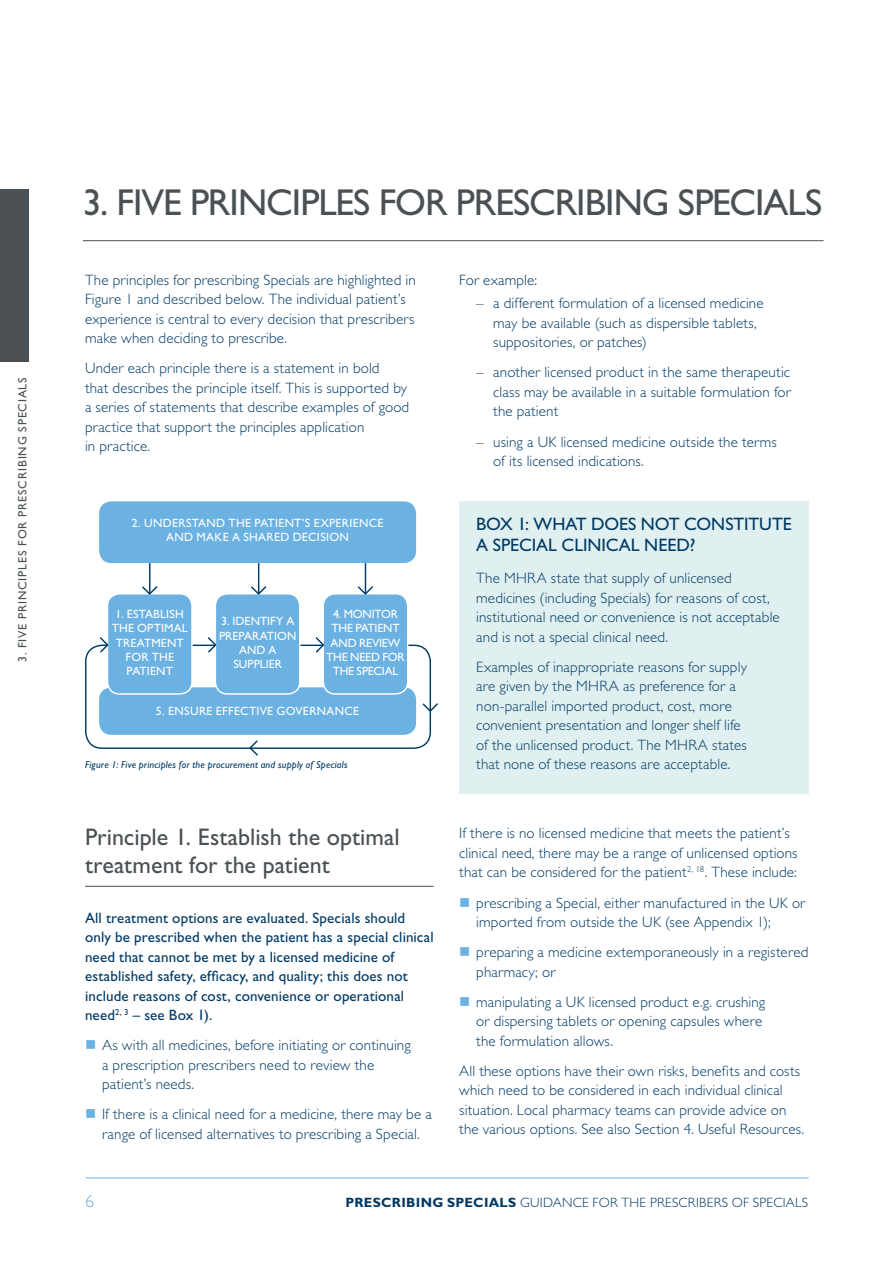
<style>
.page{position:relative;width:893px;height:1263px;background:#fff}
.page>*{position:absolute;margin:0;border:0;box-sizing:border-box;transform-origin:0 0}
.t1{font:37.5px "Gill Sans Std";letter-spacing:-.025em;color:#4a5054}
.t2{font:24px/28.8px "Gill Sans Std";color:#4a5054}
.t3{font:18px/21px "Gill Sans Std";letter-spacing:-.005em;color:#003a65}
.t4{font:300 18px "Gill Sans Std";color:#6bb1e2}
.t5{font:300 15px/19.5px "Gill Sans Std";letter-spacing:.01em;color:#003a65}
.t6{font:15px/19.5px "Gill Sans Std";letter-spacing:.01em;color:#003a65}
.t7{font:300 13.5px "Gill Sans Std";letter-spacing:.02em;color:#003a65}
.t8{font:12px/14.4px "Gill Sans Std";letter-spacing:.015em;color:#fff;text-align:center}
.t9{font:12px/14.4px "Gill Sans Std";letter-spacing:-.015em;color:#fff;text-align:center}
.t10{font:12px "Gill Sans Std";letter-spacing:.075em;color:#4a5054}
.t11{font:italic 10.05px "Gill Sans Std";letter-spacing:.02em;color:#003a65}
.s1{color:#6bb1e2}
.s2{font-weight:700}
</style>
<div class="page">
<hr style="left:86px;top:1178px;width:723px;height:1px;background:#6bb1e2">
<div style="left:0;top:189px;width:29px;height:173px;background:#4a5054"></div>
<hr style="left:83px;top:240px;width:740px;height:1px;background:#4a5054">
<svg style="left:422px;top:703px;width:16px;height:9px"></svg>
<div style="left:85px;top:645px;width:346px;height:104px;border:1px solid #003a65;border-radius:16px"></div>
<div style="left:99px;top:687px;width:317px;height:48px;background:#6bb1e2;border-radius:12px"></div>
<div style="left:108px;top:594px;width:84px;height:100px;background:#6bb1e2;border-radius:12px"></div>
<div style="left:107px;top:593px;width:86px;height:102px;border:1px solid #fff;border-radius:12px"></div>
<div style="left:323px;top:594px;width:85px;height:100px;background:#6bb1e2;border-radius:12px"></div>
<div style="left:323px;top:593px;width:85px;height:102px;border:1px solid #fff;border-radius:12px"></div>
<div style="left:215px;top:594px;width:85px;height:100px;background:#6bb1e2;border-radius:12px"></div>
<div style="left:215px;top:593px;width:86px;height:102px;border:1px solid #fff;border-radius:12px"></div>
<div style="left:99px;top:501px;width:317px;height:62px;background:#6bb1e2;border-radius:12px"></div>
<svg style="left:206px;top:636px;width:11px;height:18px"></svg>
<svg style="left:314px;top:636px;width:11px;height:18px"></svg>
<svg style="left:248px;top:740px;width:11px;height:16px"></svg>
<svg style="left:99px;top:636px;width:10px;height:18px"></svg>
<svg style="left:141px;top:585px;width:18px;height:10px"></svg>
<svg style="left:250px;top:585px;width:18px;height:10px"></svg>
<svg style="left:356px;top:585px;width:18px;height:10px"></svg>
<hr style="left:149px;top:563px;width:1px;height:30px;background:#003a65">
<hr style="left:258px;top:563px;width:1px;height:30px;background:#003a65">
<hr style="left:365px;top:563px;width:1px;height:30px;background:#003a65">
<hr style="left:85px;top:886px;width:349px;height:1px;background:#4a5054">
<div style="left:459px;top:501px;width:350px;height:292px;background:#e0f0f0"></div>
<p class="t10" style="left:16px;top:662px;width:286px;rotate:-90deg">3. FIVE PRINCIPLES FOR PRESCRIBING SPECIALS</p>
<h1 class="t1" style="left:83px;top:181px;width:741px">3. FIVE PRINCIPLES FOR PRESCRIBING SPECIALS</h1>
<p class="t5" style="left:85px;top:270px;width:332px">The principles for prescribing Specials are highlighted in Figure 1 and described below. The individual patient’s experience is central to every decision that prescribers make when deciding to prescribe.</p>
<p class="t5" style="left:85px;top:359px;width:326px">Under each principle there is a statement in bold<br>that describes the principle itself. This is supported by a series of statements that describe examples of good practice that support the principles application<br>in practice.</p>
<p class="t8" style="left:132px;top:516px;width:253px">2. UNDERSTAND THE PATIENT’S EXPERIENCE<br>AND MAKE A SHARED DECISION</p>
<p class="t8" style="left:112px;top:607px;width:78px">1. ESTABLISH<br>THE OPTIMAL<br>TREATMENT<br>FOR THE<br>PATIENT</p>
<p class="t8" style="left:219px;top:614px;width:79px">3. IDENTIFY A<br>PREPARATION<br>AND A<br>SUPPLIER</p>
<p class="t9" style="left:326px;top:607px;width:80px">4. MONITOR<br>THE PATIENT<br>AND REVIEW<br>THE NEED FOR<br>THE SPECIAL</p>
<p class="t8" style="left:156px;top:703px;width:205px">5. ENSURE EFFECTIVE GOVERNANCE</p>
<p class="t11" style="left:85px;top:759px;width:264px">Figure 1: Five principles for the procurement and supply of Specials</p>
<h2 class="t2" style="left:85px;top:822px;width:316px">Principle 1. Establish the optimal treatment for the patient</h2>
<p class="t6" style="left:85px;top:908px;width:350px">All treatment options are evaluated. Specials should only be prescribed when the patient has a special clinical need that cannot be met by a licensed medicine of established safety, efficacy, and quality; this does not include reasons of cost, convenience or operational need<sup>2,</sup> <sup>3</sup> – see Box 1).</p>
<p class="t5" style="left:102px;top:1036px;width:310px;text-indent:-17px"><span class="s1">■</span> As with all medicines, before initiating or continuing a prescription prescribers need to review the patient’s needs.</p>
<p class="t5" style="left:85px;top:1105px;width:348px;text-align:center"><span class="s1">■</span> If there is a clinical need for a medicine, there may be a range of licensed alternatives to prescribing a Special.</p>
<p class="t5" style="left:459px;top:270px;width:79px">For example:</p>
<p class="t5" style="left:493px;top:294px;width:272px;text-indent:-17px">– a different formulation of a licensed medicine may be available (such as dispersible tablets, suppositories, or patches)</p>
<p class="t5" style="left:493px;top:363px;width:299px;text-align:justify;text-indent:-17px">– another licensed product in the same therapeutic class may be available in a suitable formulation for the patient</p>
<p class="t5" style="left:493px;top:432px;width:285px;text-indent:-17px">– using a UK licensed medicine outside the terms of its licensed indications.</p>
<p class="t3" style="left:476px;top:514px;width:317px">BOX 1: WHAT DOES NOT CONSTITUTE<br>A SPECIAL CLINICAL NEED?</p>
<p class="t5" style="left:476px;top:569px;width:305px">The MHRA state that supply of unlicensed medicines (including Specials) for reasons of cost, institutional need or convenience is not acceptable and is not a special clinical need.</p>
<p class="t5" style="left:476px;top:657px;width:272px">Examples of inappropriate reasons for supply are given by the MHRA as preference for a non-parallel imported product, cost, more convenient presentation and longer shelf life of the unlicensed product. The MHRA states that none of these reasons are acceptable.</p>
<p class="t5" style="left:459px;top:824px;width:340px">If there is no licensed medicine that meets the patient’s clinical need, there may be a range of unlicensed options that can be considered for the patient<sup>2,</sup> <sup>18</sup>. These include:</p>
<p class="t5" style="left:476px;top:893px;width:331px;text-indent:-17px"><span class="s1">■</span> prescribing a Special, either manufactured in the UK or imported from outside the UK (see Appendix 1);</p>
<p class="t5" style="left:476px;top:942px;width:334px;text-indent:-17px"><span class="s1">■</span> preparing a medicine extemporaneously in a registered pharmacy; or</p>
<p class="t5" style="left:476px;top:992px;width:290px;text-indent:-17px"><span class="s1">■</span> manipulating a UK licensed product e.g. crushing or dispersing tablets or opening capsules where the formulation allows.</p>
<p class="t5" style="left:459px;top:1061px;width:346px">All these options have their own risks, benefits and costs which need to be considered in each individual clinical situation. Local pharmacy teams can provide advice on the various options. See also Section 4. Useful Resources.</p>
<p class="t4" style="left:85px;top:1191px;width:10px">6</p>
<p class="t7" style="left:345px;top:1195px;width:464px"><span class="s2">PRESCRIBING SPECIALS</span> GUIDANCE FOR THE PRESCRIBERS OF SPECIALS</p>
</div>
